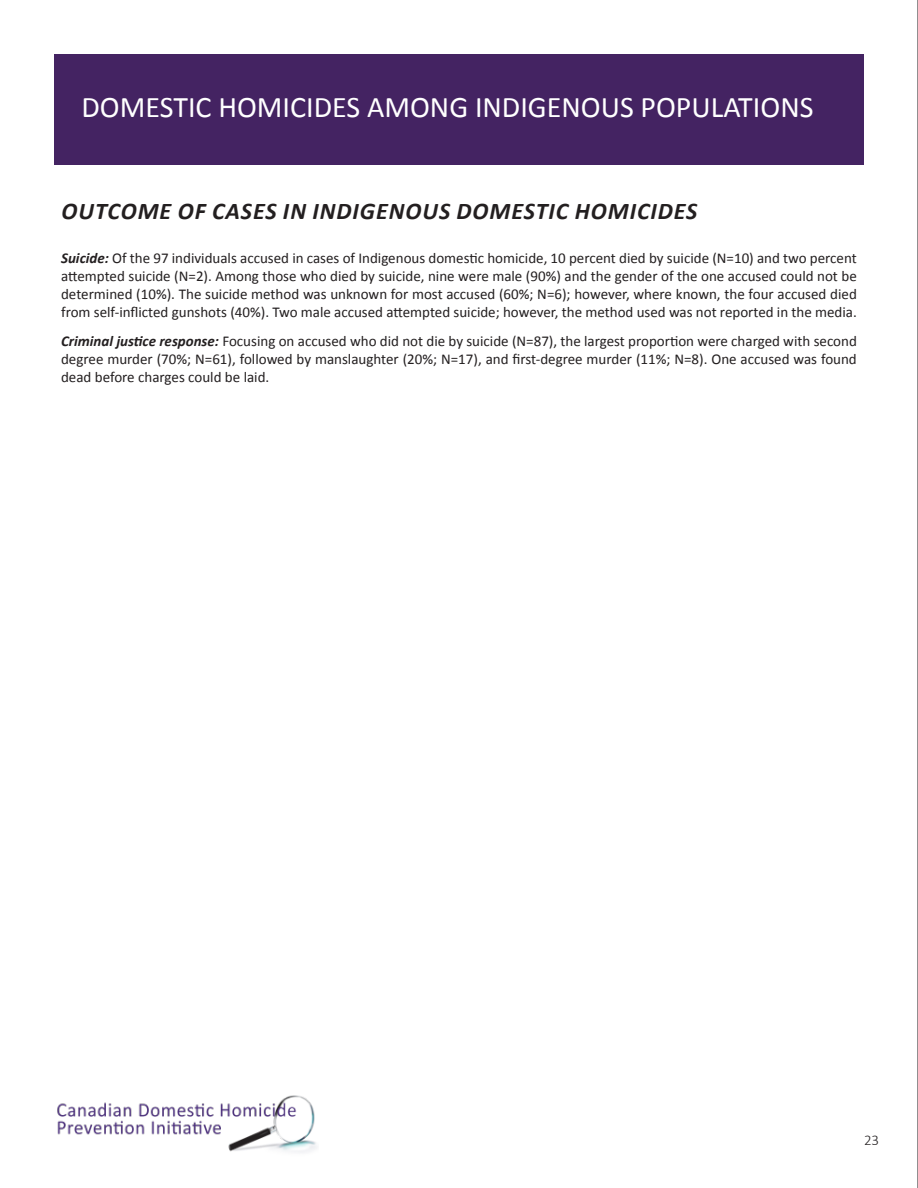
<style>
.page{position:relative;width:918px;height:1188px;background:#fff}
.page>*{position:absolute;margin:0;border:0;box-sizing:border-box;transform-origin:0 0}
.t1{font:30px "Calibri";color:#fff}
.t2{font:italic 700 24px "Calibri";letter-spacing:.04em;color:#231f20}
.t3{font:15px/18px "Calibri";color:#231f20;text-align:justify}
.t4{font:300 15px "Calibri";color:#231f20}
.s1{font-weight:700;font-style:italic}
</style>
<div class="page">
<img style="left:57px;top:1095px;width:260px;height:58px">
<div style="left:54px;top:54px;width:810px;height:110px;background:#442362"></div>
<hr style="left:917px;top:0;width:1px;height:1188px;background:#231f20">
<h1 class="t1" style="left:82px;top:89px;width:733px">DOMESTIC HOMICIDES AMONG INDIGENOUS POPULATIONS</h1>
<h2 class="t2" style="left:62px;top:196px;width:637px">OUTCOME OF CASES IN INDIGENOUS DOMESTIC HOMICIDES</h2>
<p class="t3" style="left:61px;top:249px;width:797px"><span class="s1">Suicide:</span> Of the 97 individuals accused in cases of Indigenous domestic homicide, 10 percent died by suicide (N=10) and two percent attempted suicide (N=2). Among those who died by suicide, nine were male (90%) and the gender of the one accused could not be determined (10%). The suicide method was unknown for most accused (60%; N=6); however, where known, the four accused died from self-inflicted gunshots (40%). Two male accused attempted suicide; however, the method used was not reported in the media.</p>
<p class="t3" style="left:61px;top:331px;width:797px"><span class="s1">Criminal justice response:</span> Focusing on accused who did not die by suicide (N=87), the largest proportion were charged with second degree murder (70%; N=61), followed by manslaughter (20%; N=17), and first-degree murder (11%; N=8). One accused was found dead before charges could be laid.</p>
<p class="t4" style="left:864px;top:1131px;width:17px">23</p>
</div>
